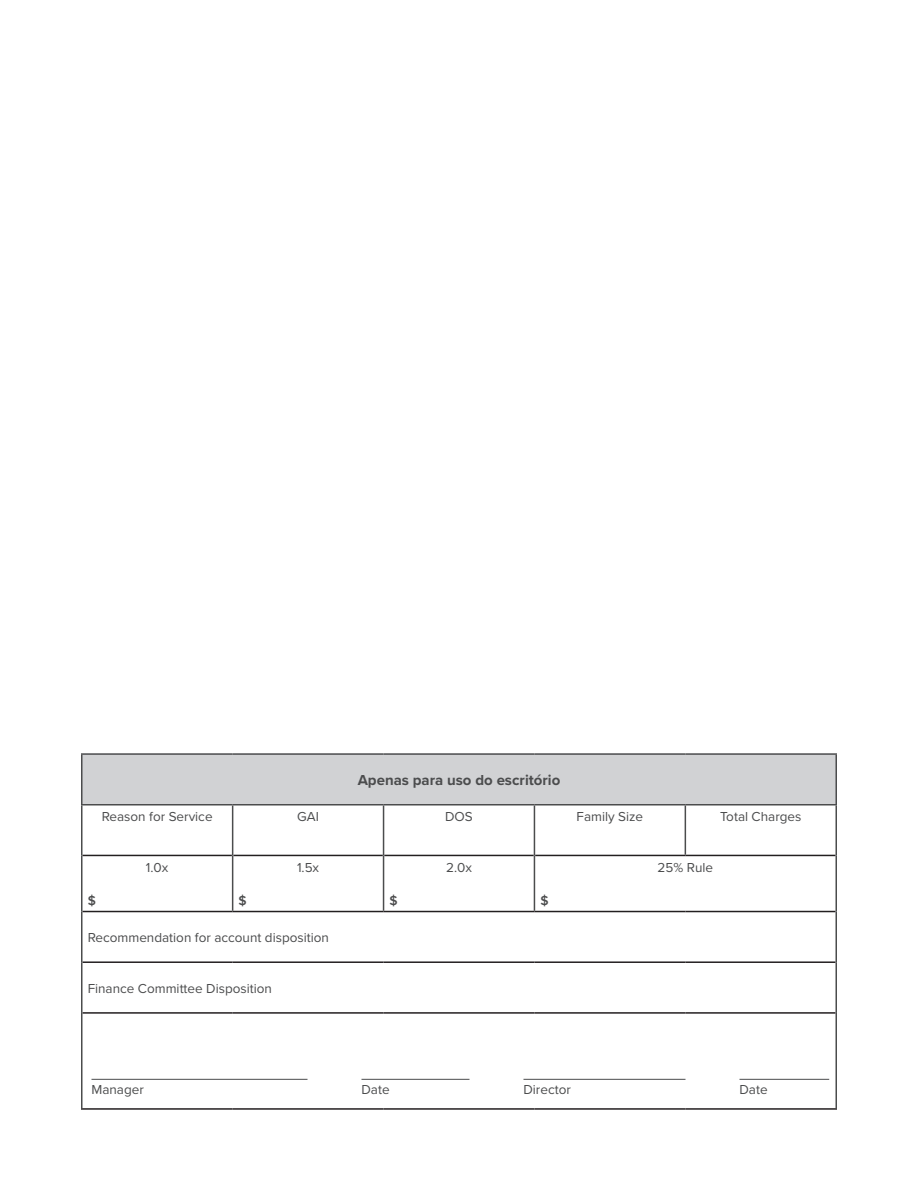
<style>
.page{position:relative;width:918px;height:1188px;background:#fff}
.page>*{position:absolute;margin:0;border:0;box-sizing:border-box;transform-origin:0 0}
.t1{font:700 15px "Proxima Nova";color:#4b4c4d}
.t2{font:13.5px "Proxima Nova";color:#4b4c4d}
.t3{font:600 13.5px "Proxima Nova";color:#4b4c4d}
</style>
<div class="page">
<div style="left:82px;top:754px;width:754px;height:51px;background:#d1d2d4"></div>
<hr style="left:82px;top:855px;width:150px;height:1px;background:#231f20">
<hr style="left:233px;top:855px;width:150px;height:1px;background:#231f20">
<hr style="left:384px;top:855px;width:150px;height:1px;background:#231f20">
<hr style="left:535px;top:855px;width:150px;height:1px;background:#231f20">
<hr style="left:685px;top:855px;width:150px;height:1px;background:#231f20">
<hr style="left:82px;top:911px;width:151px;height:1px;background:#231f20">
<hr style="left:233px;top:911px;width:151px;height:1px;background:#231f20">
<hr style="left:384px;top:911px;width:150px;height:1px;background:#231f20">
<hr style="left:534px;top:911px;width:151px;height:1px;background:#231f20">
<hr style="left:685px;top:911px;width:150px;height:1px;background:#231f20">
<hr style="left:82px;top:961px;width:151px;height:2px;background:#231f20">
<hr style="left:233px;top:961px;width:151px;height:2px;background:#231f20">
<hr style="left:384px;top:961px;width:150px;height:2px;background:#231f20">
<hr style="left:534px;top:961px;width:151px;height:2px;background:#231f20">
<hr style="left:685px;top:961px;width:150px;height:2px;background:#231f20">
<hr style="left:82px;top:1012px;width:151px;height:2px;background:#231f20">
<hr style="left:233px;top:1012px;width:151px;height:2px;background:#231f20">
<hr style="left:384px;top:1012px;width:150px;height:2px;background:#231f20">
<hr style="left:534px;top:1012px;width:151px;height:2px;background:#231f20">
<hr style="left:685px;top:1012px;width:150px;height:2px;background:#231f20">
<hr style="left:81px;top:1108px;width:152px;height:2px;background:#231f20">
<hr style="left:233px;top:1108px;width:151px;height:2px;background:#231f20">
<hr style="left:384px;top:1108px;width:150px;height:2px;background:#231f20">
<hr style="left:534px;top:1108px;width:151px;height:2px;background:#231f20">
<hr style="left:685px;top:1108px;width:152px;height:2px;background:#231f20">
<hr style="left:81px;top:806px;width:1px;height:49px;background:#4b4c4d">
<hr style="left:81px;top:855px;width:1px;height:57px;background:#4b4c4d">
<hr style="left:81px;top:912px;width:1px;height:50px;background:#4b4c4d">
<hr style="left:81px;top:962px;width:1px;height:51px;background:#4b4c4d">
<hr style="left:81px;top:1013px;width:1px;height:95px;background:#4b4c4d">
<hr style="left:232px;top:806px;width:1px;height:49px;background:#4b4c4d">
<hr style="left:232px;top:855px;width:1px;height:56px;background:#4b4c4d">
<hr style="left:383px;top:806px;width:1px;height:49px;background:#4b4c4d">
<hr style="left:383px;top:855px;width:1px;height:56px;background:#4b4c4d">
<hr style="left:534px;top:806px;width:1px;height:49px;background:#4b4c4d">
<hr style="left:534px;top:855px;width:1px;height:56px;background:#4b4c4d">
<hr style="left:685px;top:806px;width:1px;height:49px;background:#4b4c4d">
<hr style="left:836px;top:806px;width:1px;height:49px;background:#4b4c4d">
<hr style="left:836px;top:855px;width:1px;height:57px;background:#4b4c4d">
<hr style="left:836px;top:912px;width:1px;height:50px;background:#4b4c4d">
<hr style="left:836px;top:962px;width:1px;height:51px;background:#4b4c4d">
<hr style="left:836px;top:1013px;width:1px;height:95px;background:#4b4c4d">
<hr style="left:81px;top:753px;width:152px;height:2px;background:#4b4c4d">
<hr style="left:81px;top:755px;width:1px;height:49px;background:#4b4c4d">
<hr style="left:233px;top:753px;width:151px;height:2px;background:#4b4c4d">
<hr style="left:384px;top:753px;width:150px;height:2px;background:#4b4c4d">
<hr style="left:534px;top:753px;width:151px;height:2px;background:#4b4c4d">
<hr style="left:685px;top:753px;width:152px;height:2px;background:#4b4c4d">
<hr style="left:836px;top:755px;width:1px;height:49px;background:#4b4c4d">
<hr style="left:81px;top:804px;width:152px;height:2px;background:#4b4c4d">
<hr style="left:233px;top:804px;width:151px;height:2px;background:#4b4c4d">
<hr style="left:384px;top:804px;width:150px;height:2px;background:#4b4c4d">
<hr style="left:534px;top:804px;width:151px;height:2px;background:#4b4c4d">
<hr style="left:685px;top:804px;width:152px;height:2px;background:#4b4c4d">
<hr style="left:92px;top:1079px;width:216px;height:1px;background:#4b4c4d">
<hr style="left:362px;top:1079px;width:108px;height:1px;background:#4b4c4d">
<hr style="left:524px;top:1079px;width:162px;height:1px;background:#4b4c4d">
<hr style="left:740px;top:1079px;width:89px;height:1px;background:#4b4c4d">
<p class="t1" style="left:358px;top:769px;width:204px">Apenas para uso do escritório</p>
<p class="t2" style="left:102px;top:807px;width:112px">Reason for Service</p>
<p class="t2" style="left:297px;top:807px;width:23px">GAI</p>
<p class="t2" style="left:445px;top:807px;width:29px">DOS</p>
<p class="t2" style="left:577px;top:807px;width:68px">Family Size</p>
<p class="t2" style="left:720px;top:807px;width:83px">Total Charges</p>
<p class="t2" style="left:146px;top:858px;width:24px">1.0x</p>
<p class="t2" style="left:446px;top:858px;width:27px">2.0x</p>
<p class="t2" style="left:658px;top:858px;width:57px">25% Rule</p>
<p class="t2" style="left:297px;top:858px;width:24px">1.5x</p>
<p class="t3" style="left:88px;top:890px;width:10px">$</p>
<p class="t3" style="left:239px;top:890px;width:10px">$</p>
<p class="t2" style="left:88px;top:928px;width:243px">Recommendation for account disposition</p>
<p class="t2" style="left:88px;top:978px;width:186px">Finance Committee Disposition</p>
<p class="t3" style="left:390px;top:890px;width:10px">$</p>
<p class="t3" style="left:540px;top:890px;width:10px">$</p>
<p class="t2" style="left:92px;top:1079px;width:54px">Manager</p>
<p class="t2" style="left:362px;top:1079px;width:30px">Date</p>
<p class="t2" style="left:524px;top:1079px;width:49px">Director</p>
<p class="t2" style="left:740px;top:1079px;width:30px">Date</p>
</div>
